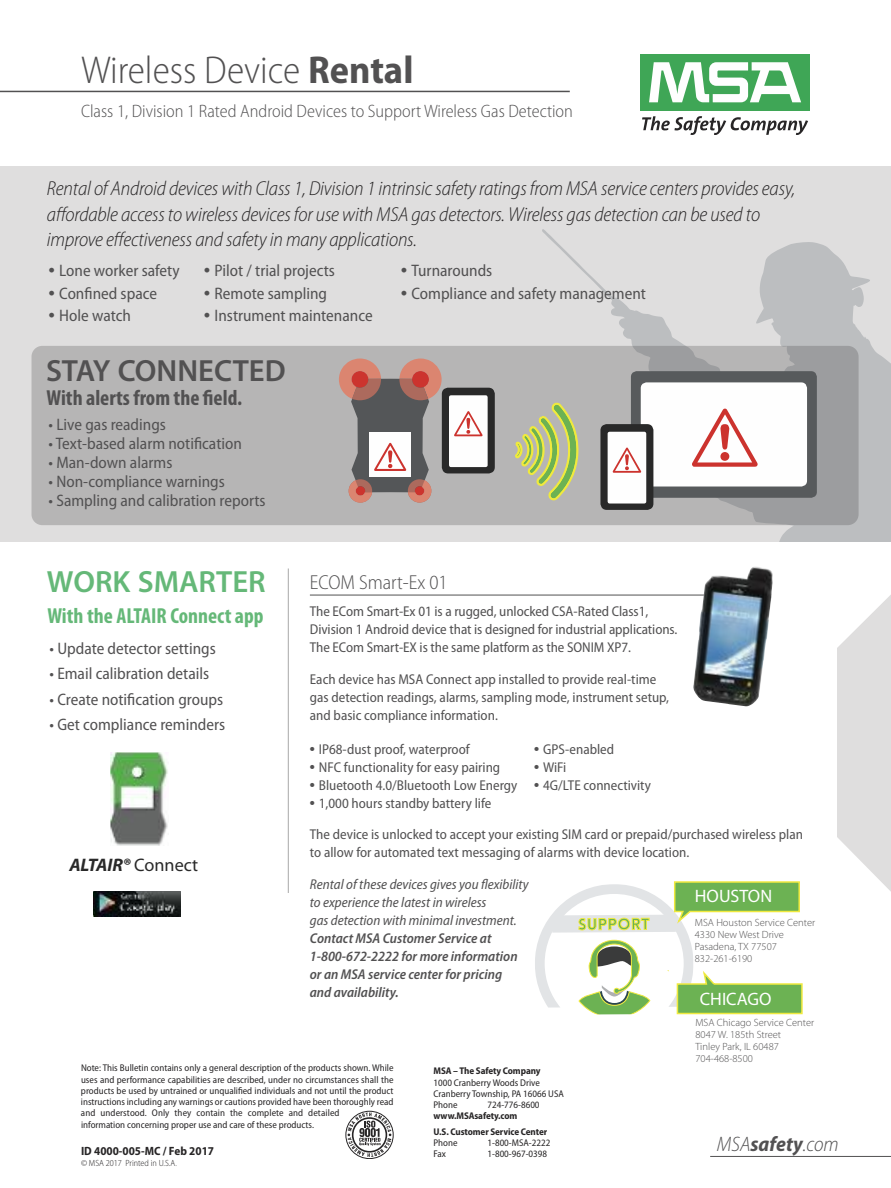
<style>
.page{position:relative;width:891px;height:1188px;background:#fff}
.page>*{position:absolute;margin:0;border:0;box-sizing:border-box;transform-origin:0 0}
.t1{font:300 semi-condensed 39px "Myriad Pro";color:#525152}
.t2{font:600 30.75px "Myriad Pro";color:#525152}
.t3{font:600 30.75px "Myriad Pro";color:#65b878}
.t4{font:700 condensed 21.75px "Myriad Pro";color:#65b878}
.t5{font:700 condensed 21.75px "Myriad Pro";color:#525152}
.t6{font:italic 300 semi-condensed 21px "Myriad Pro";color:#525152}
.t7{font:italic 300 semi-condensed 20.25px/25.5px "Myriad Pro";letter-spacing:-.01em;color:#272526}
.t8{font:300 semi-condensed 20.25px "Myriad Pro";color:#525152}
.t9{font:italic 700 18.15px "Myriad Pro";color:#292929}
.t10{font:300 semi-condensed 18px "Myriad Pro";color:#525152}
.t11{font:18px "Myriad Pro";color:#fff}
.t12{font:semi-condensed 16.65px "Myriad Pro";color:#525152}
.t13{font:semi-condensed 14.25px/18px "Myriad Pro";color:#525152}
.t14{font:italic 600 semi-condensed 14.25px/18px "Myriad Pro";color:#525152}
.t15{font:italic semi-condensed 14.25px/18px "Myriad Pro";color:#525152}
.t16{font:700 semi-condensed 12px "Myriad Pro";color:#272526}
.t17{font:300 10.5px/12px "Myriad Pro";letter-spacing:-.005em;color:#525152}
.t18{font:semi-condensed 9.75px/11.2px "Myriad Pro";color:#272526}
.t19{font:700 semi-condensed 9.75px/15.5px "Myriad Pro";letter-spacing:-.01em;color:#272526}
.t20{font:300 semi-condensed 9px "Myriad Pro";color:#272526}
.s1{font-weight:700}
.s2{font-family:"Arial";font-weight:700;font-stretch:normal}
.s3{font-weight:400;font-style:normal}
.s4{color:#525152}
</style>
<div class="page">
<svg style="left:837px;top:595px;width:54px;height:297px"></svg>
<div style="left:640px;top:54px;width:170px;height:57px;background:#3fa656"></div>
<svg style="left:649px;top:62px;width:152px;height:40px"></svg>
<svg style="left:642px;top:116px;width:166px;height:19px"></svg>
<hr style="left:0;top:91px;width:570px;height:1px;background:#525152">
<div style="left:0;top:166px;width:891px;height:376px;background:#dfdede"></div>
<img style="left:111px;top:752px;width:57px;height:93px">
<hr style="left:710px;top:1156px;width:181px;height:1px;background:#525152">
<div style="left:346px;top:1111px;width:48px;height:48px;border:1px solid #272526;border-radius:50%"></div>
<svg style="left:348px;top:1113px;width:43px;height:44px"></svg>
<img style="left:93px;top:891px;width:88px;height:26px">
<svg style="left:535px;top:881px;width:268px;height:134px"></svg>
<hr style="left:310px;top:595px;width:396px;height:1px;background:#525152">
<img style="left:693px;top:567px;width:80px;height:139px">
<svg style="left:542px;top:229px;width:349px;height:312px"></svg>
<hr style="left:288px;top:568px;width:1px;height:325px;background:#a8a8a8">
<div style="left:32px;top:346px;width:827px;height:179px;background:#3c3b3c;border-radius:11px;opacity:.25"></div>
<svg style="left:514px;top:402px;width:65px;height:100px;background:#b3be8b"></svg>
<div style="left:442px;top:388px;width:53px;height:85px;background:#292929;border-radius:6px"></div>
<div style="left:449px;top:395px;width:39px;height:72px;background:#fefefe;border-radius:2px"></div>
<svg style="left:454px;top:411px;width:29px;height:25px"></svg>
<svg style="left:339px;top:358px;width:103px;height:145px;background:#a48c89"></svg>
<div style="left:631px;top:371px;width:186px;height:127px;background:#575a5c;border-radius:6px"></div>
<div style="left:641px;top:382px;width:166px;height:105px;background:#fefefe;border-radius:6px"></div>
<div style="left:600px;top:424px;width:53px;height:86px;background:#292929;border-radius:6px"></div>
<div style="left:608px;top:432px;width:38px;height:72px;background:#fefefe;border-radius:2px"></div>
<svg style="left:613px;top:448px;width:28px;height:25px"></svg>
<svg style="left:692px;top:409px;width:66px;height:58px"></svg>
<h1 class="t1" style="left:81px;top:56px;width:334px">Wireless Device <span class="s1">Rental</span></h1>
<p class="t10" style="left:81px;top:105px;width:494px">Class 1, Division 1 Rated Android Devices to Support Wireless Gas Detection</p>
<p class="t7" style="left:47px;top:177px;width:750px">Rental of Android devices with Class 1, Division 1 intrinsic safety ratings from MSA service centers provides easy, affordable access to wireless devices for use with MSA gas detectors. Wireless gas detection can be used to improve effectiveness and safety in many applications.</p>
<p class="t12" style="left:401px;top:264px;width:93px"><span class="s2">•</span> Turnarounds</p>
<p class="t12" style="left:401px;top:287px;width:246px"><span class="s2">•</span> Compliance and safety management</p>
<p class="t12" style="left:49px;top:264px;width:132px"><span class="s2">•</span> Lone worker safety</p>
<p class="t12" style="left:49px;top:287px;width:110px"><span class="s2">•</span> Confined space</p>
<p class="t12" style="left:49px;top:309px;width:84px"><span class="s2">•</span> Hole watch</p>
<p class="t12" style="left:204px;top:264px;width:132px"><span class="s2">•</span> Pilot / trial projects</p>
<p class="t12" style="left:204px;top:287px;width:124px"><span class="s2">•</span> Remote sampling</p>
<p class="t12" style="left:204px;top:309px;width:170px"><span class="s2">•</span> Instrument maintenance</p>
<h2 class="t2" style="left:46px;top:359px;width:241px">STAY CONNECTED</h2>
<h3 class="t5" style="left:46px;top:390px;width:197px">With alerts from the field.</h3>
<p class="t12" style="left:49px;top:418px;width:119px">• Live gas readings</p>
<p class="t12" style="left:49px;top:437px;width:195px">• Text-based alarm notification</p>
<p class="t12" style="left:49px;top:456px;width:125px">• Man-down alarms</p>
<p class="t12" style="left:49px;top:475px;width:178px">• Non-compliance warnings</p>
<p class="t12" style="left:49px;top:494px;width:219px">• Sampling and calibration reports</p>
<h2 class="t3" style="left:47px;top:570px;width:220px">WORK SMARTER</h2>
<h3 class="t4" style="left:47px;top:608px;width:218px">With the ALTAIR Connect app</h3>
<p class="t12" style="left:50px;top:643px;width:168px">• Update detector settings</p>
<p class="t12" style="left:50px;top:668px;width:161px">• Email calibration details</p>
<p class="t12" style="left:50px;top:693px;width:175px">• Create notification groups</p>
<p class="t12" style="left:50px;top:718px;width:177px">• Get compliance reminders</p>
<p class="t9" style="left:69px;top:858px;width:130px">ALTAIR® <span class="s3">Connect</span></p>
<h3 class="t8" style="left:310px;top:574px;width:139px">ECOM Smart-Ex 01</h3>
<p class="t13" style="left:310px;top:603px;width:369px">The ECom Smart-Ex 01 is a rugged, unlocked CSA-Rated Class1,<br>Division 1 Android device that is designed for industrial applications.<br>The ECom Smart-EX is the same platform as the SONIM XP7.</p>
<p class="t13" style="left:310px;top:671px;width:361px">Each device has MSA Connect app installed to provide real-time gas detection readings, alarms, sampling mode, instrument setup, and basic compliance information.</p>
<p class="t13" style="left:310px;top:741px;width:161px"><span class="s2">•</span> IP68-dust proof, waterproof</p>
<p class="t13" style="left:310px;top:759px;width:192px"><span class="s2">•</span> NFC functionality for easy pairing</p>
<p class="t13" style="left:310px;top:777px;width:209px"><span class="s2">•</span> Bluetooth 4.0/Bluetooth Low Energy</p>
<p class="t13" style="left:310px;top:795px;width:183px"><span class="s2">•</span> 1,000 hours standby battery life</p>
<p class="t13" style="left:534px;top:741px;width:81px"><span class="s2">•</span> GPS-enabled</p>
<p class="t13" style="left:534px;top:759px;width:34px"><span class="s2">•</span> WiFi</p>
<p class="t13" style="left:534px;top:777px;width:118px"><span class="s2">•</span> 4G/LTE connectivity</p>
<p class="t13" style="left:310px;top:826px;width:495px">The device is unlocked to accept your existing SIM card or prepaid/purchased wireless plan to allow for automated text messaging of alarms with device location.</p>
<p class="t15" style="left:310px;top:876px;width:220px">Rental of these devices gives you flexibility to experience the latest in wireless<br>gas detection with minimal investment.</p>
<p class="t14" style="left:310px;top:930px;width:209px">Contact MSA Customer Service at<br>1-800-672-2222 for more information or an MSA service center for pricing and availability.</p>
<p class="t11" style="left:695px;top:890px;width:79px">HOUSTON</p>
<p class="t17" style="left:695px;top:917px;width:122px">MSA Houston Service Center<br>4330 New West Drive<br>Pasadena, TX 77507<br>832-261-6190</p>
<p class="t11" style="left:700px;top:993px;width:73px">CHICAGO</p>
<p class="t17" style="left:695px;top:1017px;width:120px">MSA Chicago Service Center<br>8047 W. 185th Street<br>Tinley Park, IL 60487<br>704-468-8500</p>
<p class="t18" style="left:81px;top:1063px;width:314px">Note: This Bulletin contains only a general description of the products shown. While uses and performance capabilities are described, under no circumstances shall the products be used by untrained or unqualified individuals and not until the product instructions including any warnings or cautions provided have been thoroughly read and understood. Only they contain the complete and detailed<br>information concerning proper use and care of these products.</p>
<p class="t16" style="left:81px;top:1147px;width:135px">ID 4000-005-MC / Feb 2017</p>
<p class="t20" style="left:81px;top:1160px;width:97px">© MSA 2017 Printed in U.S.A<span class="s4">.</span></p>
<p class="t19" style="left:434px;top:1064px;width:109px">MSA – The Safety Company</p>
<p class="t18" style="left:433px;top:1077px;width:132px">1000 Cranberry Woods Drive<br>Cranberry Township, PA 16066 USA<br>Phone</p>
<p class="t18" style="left:488px;top:1100px;width:54px">724-776-8600</p>
<p class="t19" style="left:434px;top:1109px;width:115px">www.MSAsafety.com<br>U.S. Customer Service Center</p>
<p class="t18" style="left:434px;top:1138px;width:26px">Phone</p>
<p class="t18" style="left:488px;top:1138px;width:64px">1-800-MSA-2222</p>
<p class="t18" style="left:434px;top:1149px;width:14px">Fax</p>
<p class="t18" style="left:488px;top:1149px;width:61px">1-800-967-0398</p>
<h3 class="t6" style="left:717px;top:1136px;width:123px">MSA<span class="s1">safety</span>.com</h3>
</div>
